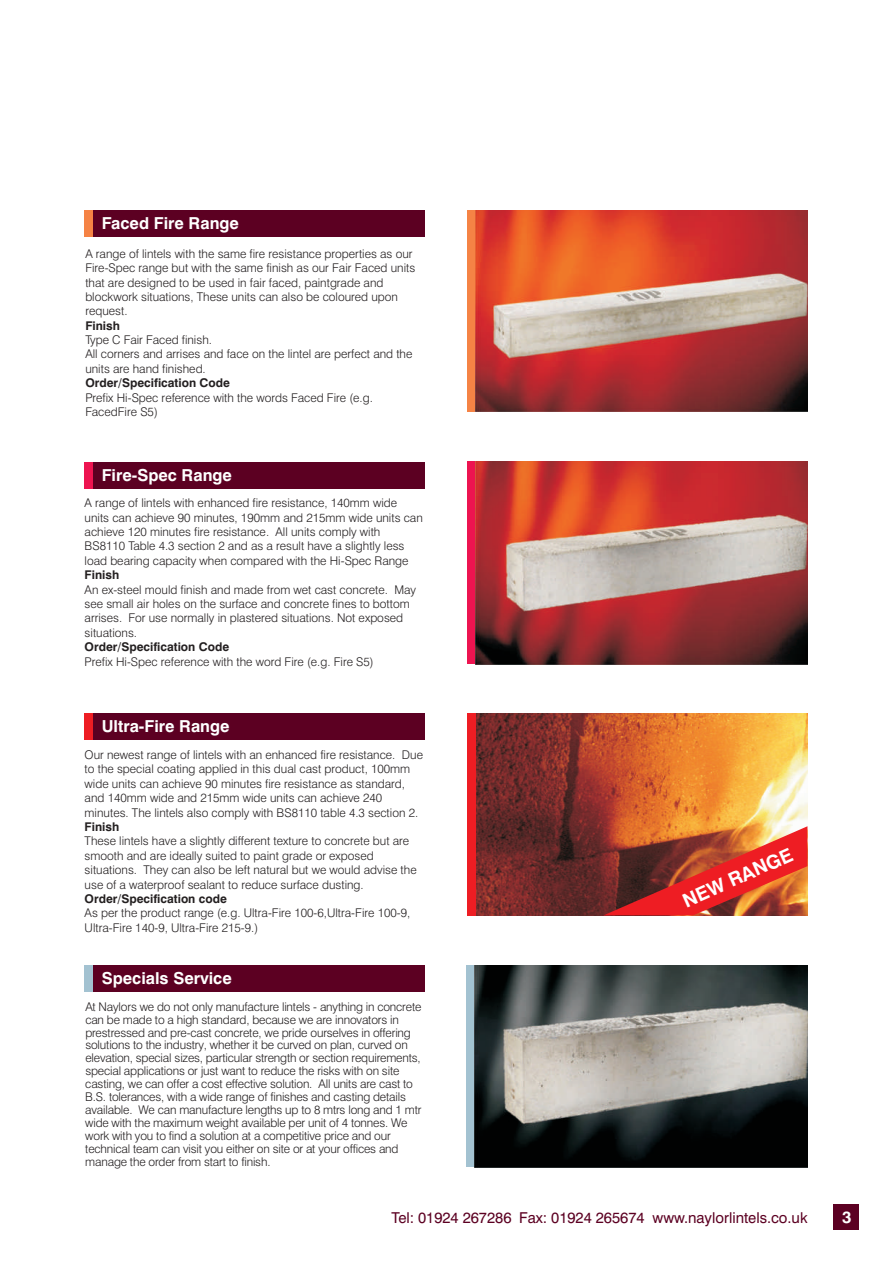
<style>
.page{position:relative;width:894px;height:1263px;background:#fff}
.page>*{position:absolute;margin:0;border:0;box-sizing:border-box;transform-origin:0 0}
.t1{font:700 19.05px "Swis 721 BT";color:#fff}
.t2{font:700 16.5px "Swis 721 BT";color:#fff}
.t3{font:15px "Swis 721 BT";color:#5c0022}
.t4{font:12px/14.4px "Swis 721 Lt BT";color:#231f20}
.t5{font:700 12px "Swis 721 BT";color:#231f20}
</style>
<div class="page">
<img style="left:476px;top:713px;width:332px;height:202px">
<div style="left:85px;top:210px;width:340px;height:27px;background:#5c0022"></div>
<div style="left:85px;top:713px;width:340px;height:27px;background:#5c0022"></div>
<div style="left:85px;top:965px;width:340px;height:27px;background:#5c0022"></div>
<div style="left:466px;top:965px;width:9px;height:202px;background:#a3c2d1"></div>
<div style="left:467px;top:210px;width:11px;height:202px;background:#f58345"></div>
<div style="left:467px;top:713px;width:9px;height:202px;background:#ee1d23"></div>
<div style="left:85px;top:210px;width:8px;height:27px;background:#f58345"></div>
<div style="left:85px;top:713px;width:8px;height:27px;background:#ee1d23"></div>
<div style="left:85px;top:965px;width:8px;height:27px;background:#a3c2d1"></div>
<img style="left:475px;top:210px;width:332px;height:202px">
<img style="left:474px;top:965px;width:333px;height:202px">
<div style="left:85px;top:462px;width:340px;height:27px;background:#5c0022"></div>
<div style="left:467px;top:462px;width:51px;height:202px;background:#ed1450"></div>
<div style="left:85px;top:462px;width:8px;height:27px;background:#ed1450"></div>
<img style="left:476px;top:462px;width:331px;height:202px">
<svg style="left:603px;top:826px;width:204px;height:89px;background:#b9412d"></svg>
<div style="left:834px;top:1205px;width:25px;height:25px;background:#5c0022"></div>
<h2 class="t2" style="left:102px;top:216px;width:139px">Faced Fire Range</h2>
<p class="t4" style="left:85px;top:247px;width:331px">A range of lintels with the same fire resistance properties as our Fire-Spec range but with the same finish as our Fair Faced units that are designed to be used in fair faced, paintgrade and blockwork situations, These units can also be coloured upon request.</p>
<p class="t5" style="left:85px;top:321px;width:36px">Finish</p>
<p class="t4" style="left:85px;top:334px;width:329px">Type C Fair Faced finish.<br>All corners and arrises and face on the lintel are perfect and the units are hand finished.</p>
<p class="t5" style="left:85px;top:378px;width:146px">Order/Specification Code</p>
<p class="t4" style="left:85px;top:391px;width:289px">Prefix Hi-Spec reference with the words Faced Fire (e.g.<br>FacedFire S5)</p>
<h2 class="t2" style="left:102px;top:468px;width:132px">Fire-Spec Range</h2>
<p class="t4" style="left:85px;top:497px;width:340px">A range of lintels with enhanced fire resistance, 140mm wide units can achieve 90 minutes, 190mm and 215mm wide units can achieve 120 minutes fire resistance. All units comply with BS8110 Table 4.3 section 2 and as a result have a slightly less load bearing capacity when compared with the Hi-Spec Range</p>
<p class="t5" style="left:85px;top:570px;width:36px">Finish</p>
<p class="t4" style="left:85px;top:583px;width:333px">An ex-steel mould finish and made from wet cast concrete. May see small air holes on the surface and concrete fines to bottom arrises. For use normally in plastered situations. Not exposed situations.</p>
<p class="t5" style="left:85px;top:642px;width:146px">Order/Specification Code</p>
<p class="t4" style="left:85px;top:655px;width:291px">Prefix Hi-Spec reference with the word Fire (e.g. Fire S5)</p>
<h2 class="t2" style="left:102px;top:719px;width:129px">Ultra-Fire Range</h2>
<p class="t4" style="left:85px;top:749px;width:340px">Our newest range of lintels with an enhanced fire resistance. Due to the special coating applied in this dual cast product, 100mm wide units can achieve 90 minutes fire resistance as standard, and 140mm wide and 215mm wide units can achieve 240 minutes. The lintels also comply with BS8110 table 4.3 section 2.</p>
<p class="t5" style="left:85px;top:822px;width:36px">Finish</p>
<p class="t4" style="left:85px;top:835px;width:334px">These lintels have a slightly different texture to concrete but are smooth and are ideally suited to paint grade or exposed situations. They can also be left natural but we would advise the use of a waterproof sealant to reduce surface dusting.</p>
<p class="t5" style="left:85px;top:894px;width:144px">Order/Specification code</p>
<p class="t4" style="left:85px;top:907px;width:327px">As per the product range (e.g. Ultra-Fire 100-6,Ultra-Fire 100-9,<br>Ultra-Fire 140-9, Ultra-Fire 215-9.)</p>
<h2 class="t2" style="left:102px;top:971px;width:132px">Specials Service</h2>
<p class="t4" style="left:85px;top:1001px;width:338px;line-height:12.9px">At Naylors we do not only manufacture lintels - anything in concrete can be made to a high standard, because we are innovators in prestressed and pre-cast concrete, we pride ourselves in offering solutions to the industry, whether it be curved on plan, curved on elevation, special sizes, particular strength or section requirements, special applications or just want to reduce the risks with on site casting, we can offer a cost effective solution. All units are cast to B.S. tolerances, with a wide range of finishes and casting details available. We can manufacture lengths up to 8 mtrs long and 1 mtr wide with the maximum weight available per unit of 4 tonnes. We work with you to find a solution at a competitive price and our technical team can visit you either on site or at your offices and manage the order from start to finish.</p>
<h1 class="t1" style="left:681px;top:894px;width:120px;rotate:-24deg">NEW RANGE</h1>
<p class="t3" style="left:392px;top:1211px;width:418px">Tel: 01924 267286 Fax: 01924 265674 www.naylorlintels.co.uk</p>
<h2 class="t2" style="left:842px;top:1211px;width:11px">3</h2>
</div>
